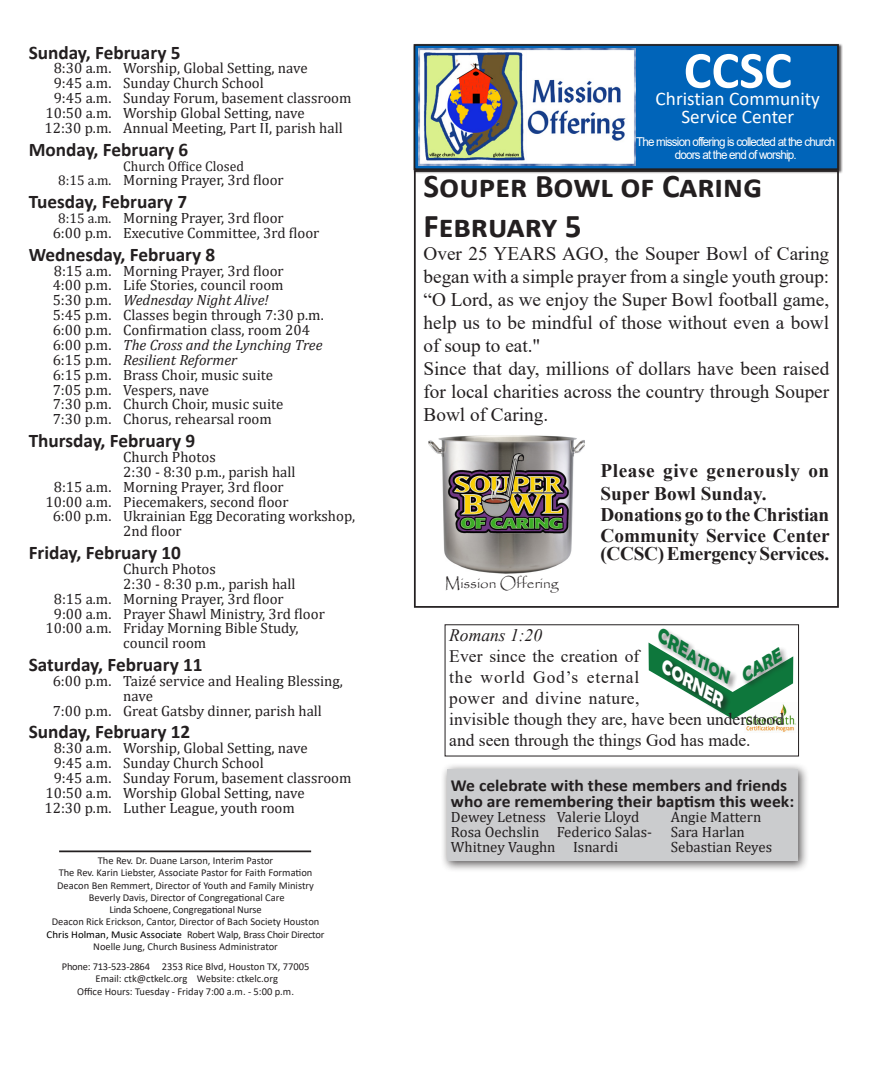
<style>
.page{position:relative;width:882px;height:1071px;background:#fff}
.page>*{position:absolute;margin:0;border:0;box-sizing:border-box;transform-origin:0 0}
.Inside_Heading{font:700 52.5px "Calibri";color:#fff}
.Headline{font:700 33.25px/39.9px "Calibri";color:#231f20}
.t1{font:19.25px/23.1px "Times New Roman";color:#231f20;text-align:justify}
.calendar_item{font:700 19.25px "Calibri";color:#231f20}
.t2{font:700 19.25px/21px "Times New Roman";color:#231f20}
.t3{font:700 19.25px/23.1px "Times New Roman";letter-spacing:.03em;color:#231f20}
.calendar_heading{font:700 19.25px "Calibri";color:#231f20}
.t4{font:19.25px/17.5px "Calibri";color:#fff;text-align:center}
.t5{font:italic 700 18.55px "Berlin Sans FB Demi";color:#fff}
.t6{font:italic 700 18.55px "Berlin Sans FB Demi";color:#0e773c}
.t7{font:17.5px/21px "Times New Roman";color:#231f20}
.t8{font:italic 17.5px "Times New Roman";color:#231f20}
.calendar_heading-2{font:700 16.97px "Calibri";color:#231f20;scale:1.04 1}
.t9{font:italic 700 16.97px "Berlin Sans FB Demi";color:#0e773c}
.t10{font:15.05px "Papyrus";color:#231f20}
.calendar_item-2{font:14.88px/14.9px "Cambria";color:#231f20}
.calendar_item-3{font:italic 14.88px "Cambria";color:#231f20}
.calendar_item-4{font:14px "Cambria";color:#231f20}
.t11{font:12.25px/12.2px "Arial";letter-spacing:-.07em;color:#fff;text-align:center;scale:.95 1}
.t12{font:10.5px "Calibri";color:#231f20}
.t13{font:10.5px "Calibri";letter-spacing:-.02em;color:#231f20}
.s1{font-size:14px}
.s2{font-style:normal}
.s3{color:#000}
.s4{font-size:19.43px}
</style>
<div class="page">
<hr style="left:59px;top:850px;width:252px;height:2px;background:#231f20">
<div style="left:440px;top:763px;width:369px;height:109px;background:#231f20;opacity:.75"></div>
<div style="left:447px;top:769px;width:351px;height:92px;background:#cbccce"></div>
<div style="left:415px;top:45px;width:423px;height:124px;background:#0064b9"></div>
<div style="left:414px;top:44px;width:425px;height:126px;border:2px solid #231f20"></div>
<img style="left:419px;top:48px;width:216px;height:118px">
<div style="left:414px;top:170px;width:425px;height:438px;border:2px solid #231f20"></div>
<img style="left:429px;top:435px;width:156px;height:139px">
<img style="left:746px;top:722px;width:50px;height:10px">
<svg style="left:648px;top:640px;width:152px;height:82px"></svg>
<div style="left:657px;top:628px;width:82px;height:63px;background:#231f20;opacity:.5"></div>
<div style="left:742px;top:646px;width:48px;height:42px;background:#231f20;opacity:.5"></div>
<div style="left:661px;top:659px;width:70px;height:57px;background:#231f20;opacity:.75"></div>
<p class="calendar_heading" style="left:29px;top:39px;width:153px">Sunday, February 5</p>
<p class="calendar_item-2" style="left:54px;top:61px;width:255px">8:30 a.m. Worship, Global Setting, nave</p>
<p class="calendar_item-2" style="left:54px;top:76px;width:212px">9:45 a.m. Sunday Church School</p>
<p class="calendar_item-2" style="left:54px;top:91px;width:299px">9:45 a.m. Sunday Forum, basement classroom</p>
<p class="calendar_item-2" style="left:46px;top:105px;width:261px">10:50 a.m. Worship Global Setting, nave</p>
<p class="calendar_item-2" style="left:45px;top:120px;width:300px">12:30 p.m. Annual Meeting, Part II, parish hall</p>
<p class="calendar_item" style="left:29px;top:136px;width:161px">Monday, February 6</p>
<p class="calendar_item-4" style="left:123px;top:158px;width:122px">Church Office Closed</p>
<p class="calendar_item-2" style="left:58px;top:173px;width:227px"><span class="s1">8:15 a.m.</span> Morning Prayer, 3rd floor</p>
<p class="calendar_item" style="left:29px;top:188px;width:160px">Tuesday, February 7</p>
<p class="calendar_item-2" style="left:58px;top:210px;width:227px"><span class="s1">8:15 a.m.</span> Morning Prayer, 3rd floor</p>
<p class="calendar_item-2" style="left:53px;top:225px;width:268px">6:00 p.m. Executive Committee, 3rd floor</p>
<p class="calendar_item" style="left:29px;top:241px;width:188px">Wednesday, February 8</p>
<p class="calendar_item-2" style="left:54px;top:263px;width:231px">8:15 a.m. Morning Prayer, 3rd floor</p>
<p class="calendar_item-2" style="left:53px;top:278px;width:232px">4:00 p.m. Life Stories, council room</p>
<p class="calendar_item-3" style="left:53px;top:290px;width:217px"><span class="s2">5:30 p.m.</span> Wednesday Night Alive!</p>
<p class="calendar_item-2" style="left:53px;top:308px;width:272px">5:45 p.m. Classes begin through 7:30 p.m.</p>
<p class="calendar_item-2" style="left:53px;top:322px;width:259px">6:00 p.m. Confirmation class, room 204</p>
<p class="calendar_item-3" style="left:53px;top:334px;width:271px"><span class="s2">6:00 p.m.</span> The Cross and the Lynching Tree</p>
<p class="calendar_item-3" style="left:53px;top:349px;width:186px"><span class="s2">6:15 p.m.</span> Resilient Reformer</p>
<p class="calendar_item-2" style="left:53px;top:367px;width:222px">6:15 p.m. Brass Choir, music suite</p>
<p class="calendar_item-2" style="left:53px;top:382px;width:158px">7:05 p.m. Vespers, nave</p>
<p class="calendar_item-2" style="left:53px;top:397px;width:232px">7:30 p.m. Church Choir, music suite</p>
<p class="calendar_item-2" style="left:53px;top:412px;width:221px">7:30 p.m. Chorus, rehearsal room</p>
<p class="calendar_item" style="left:29px;top:427px;width:168px">Thursday, February 9</p>
<p class="calendar_item-2" style="left:123px;top:449px;width:94px">Church Photos</p>
<p class="calendar_item-2" style="left:123px;top:464px;width:174px">2:30 - 8:30 p.m., parish hall</p>
<p class="calendar_item-2" style="left:54px;top:479px;width:231px">8:15 a.m. Morning Prayer, 3rd floor</p>
<p class="calendar_item-2" style="left:46px;top:494px;width:245px">10:00 a.m. Piecemakers, second floor</p>
<p class="calendar_item-2" style="left:123px;top:509px;width:234px;text-indent:-70px">6:00 p.m. Ukrainian Egg Decorating workshop,<br>2nd floor</p>
<p class="calendar_item" style="left:29px;top:539px;width:154px">Friday, February 10</p>
<p class="calendar_item-2" style="left:123px;top:561px;width:94px">Church Photos</p>
<p class="calendar_item-2" style="left:123px;top:576px;width:174px">2:30 - 8:30 p.m., parish hall</p>
<p class="calendar_item-2" style="left:54px;top:591px;width:231px">8:15 a.m. Morning Prayer, 3rd floor</p>
<p class="calendar_item-2" style="left:54px;top:606px;width:273px">9:00 a.m. Prayer Shawl Ministry, 3rd floor</p>
<p class="calendar_item-2" style="left:46px;top:621px;width:255px">10:00 a.m. Friday Morning Bible Study,</p>
<p class="calendar_item-2" style="left:123px;top:636px;width:85px">council room</p>
<p class="calendar_item" style="left:29px;top:651px;width:175px">Saturday, February 11</p>
<p class="calendar_item-2" style="left:123px;top:673px;width:221px;text-indent:-70px">6:00 p.m. Taizé service and Healing Blessing, nave</p>
<p class="calendar_item-2" style="left:53px;top:703px;width:271px">7:00 p.m. Great Gatsby dinner, parish hall</p>
<p class="calendar_heading" style="left:29px;top:718px;width:163px">Sunday, February 12</p>
<p class="calendar_item-2" style="left:54px;top:741px;width:255px">8:30 a.m. Worship, Global Setting, nave</p>
<p class="calendar_item-2" style="left:54px;top:756px;width:212px">9:45 a.m. Sunday Church School</p>
<p class="calendar_item-2" style="left:54px;top:770px;width:299px">9:45 a.m. Sunday Forum, basement classroom</p>
<p class="calendar_item-2" style="left:46px;top:785px;width:261px">10:50 a.m. Worship Global Setting, nave</p>
<p class="calendar_item-2" style="left:45px;top:800px;width:252px">12:30 p.m. Luther League, youth room</p>
<p class="t12" style="left:98px;top:853px;width:177px">The Rev. Dr. Duane Larson, Interim Pastor</p>
<p class="t12" style="left:59px;top:866px;width:255px">The Rev. Karin Liebster, Associate Pastor for Faith Formation</p>
<p class="t12" style="left:57px;top:878px;width:258px">Deacon Ben Remmert, Director of Youth and Family Ministry</p>
<p class="t12" style="left:89px;top:890px;width:197px">Beverly Davis, Director of Congregational Care</p>
<p class="t13" style="left:110px;top:902px;width:154px">Linda Schoene, Congregational Nurse</p>
<p class="t12" style="left:52px;top:915px;width:269px">Deacon Rick Erickson, Cantor, Director of Bach Society Houston</p>
<p class="t13" style="left:47px;top:927px;width:279px"><span class="s3">Chris Holman, Music Associate</span> Robert Walp, Brass Choir Director</p>
<p class="t12" style="left:93px;top:939px;width:186px">Noelle Jung, Church Business Administrator</p>
<p class="t12" style="left:62px;top:959px;width:249px">Phone: 713-523-2864 2353 Rice Blvd, Houston TX, 77005</p>
<p class="t12" style="left:96px;top:971px;width:184px">Email: ctk@ctkelc.org Website: ctkelc.org</p>
<p class="t12" style="left:77px;top:984px;width:218px">Office Hours: Tuesday - Friday 7:00 a.m. - 5:00 p.m.</p>
<p class="Inside_Heading" style="left:684px;top:33px;width:110px">CCSC</p>
<p class="t4" style="left:656px;top:90px;width:166px">Christian Community<br>Service Center</p>
<p class="t11" style="left:636px;top:136px;width:211px">The mission offering is collected at the church doors at the end of worship.</p>
<p class="Headline" style="left:424px;top:165px;width:340px">Souper Bowl of Caring<br>February 5</p>
<p class="t1" style="left:424px;top:241px;width:407px">Over 25 YEARS AGO, the Souper Bowl of Caring began with a simple prayer from a single youth group: “O Lord, as we enjoy the Super Bowl football game, help us to be mindful of those without even a bowl of soup to eat."</p>
<p class="t1" style="left:424px;top:357px;width:407px">Since that day, millions of dollars have been raised for local charities across the country through Souper Bowl of Caring.</p>
<p class="t3" style="left:601px;top:459px;width:230px">Please give generously on<br>Super Bowl Sunday.</p>
<p class="t2" style="left:601px;top:504px;width:231px">Donations go to the Christian<br>Community Service Center</p>
<p class="t2" style="left:601px;top:542px;width:230px">(CCSC) Emergency Services.</p>
<p class="t10" style="left:445px;top:574px;width:115px">Mission Offering</p>
<p class="t9" style="left:665px;top:627px;width:85px;rotate:32deg"><span class="s4">CRE</span>ATION</p>
<p class="t8" style="left:449px;top:623px;width:94px">Romans 1:20</p>
<p class="t7" style="left:449px;top:645px;width:336px">Ever since the creation of<br>the world God’s eternal<br>power and divine nature,<br>invisible though they are, have been understood</p>
<p class="t7" style="left:449px;top:729px;width:303px">and seen through the things God has made.</p>
<p class="t6" style="left:735px;top:669px;width:47px;rotate:-32deg">CARE</p>
<p class="t5" style="left:670px;top:656px;width:73px;rotate:32deg">CORNER</p>
<p class="calendar_heading-2" style="left:451px;top:773px;width:325px">We celebrate with these members and friends</p>
<p class="calendar_heading-2" style="left:451px;top:789px;width:332px">who are remembering their baptism this week:</p>
<p class="calendar_item-2" style="left:451px;top:809px;width:96px">Dewey Letness</p>
<p class="calendar_item-2" style="left:451px;top:824px;width:90px">Rosa Oechslin</p>
<p class="calendar_item-2" style="left:451px;top:839px;width:106px">Whitney Vaughn</p>
<p class="calendar_item-2" style="left:557px;top:809px;width:84px">Valerie Lloyd</p>
<p class="calendar_item-2" style="left:557px;top:824px;width:97px">Federico Salas-</p>
<p class="calendar_item-2" style="left:573px;top:839px;width:47px">Isnardi</p>
<p class="calendar_item-2" style="left:671px;top:809px;width:92px">Angie Mattern</p>
<p class="calendar_item-2" style="left:671px;top:824px;width:76px">Sara Harlan</p>
<p class="calendar_item-2" style="left:671px;top:839px;width:103px">Sebastian Reyes</p>
</div>
